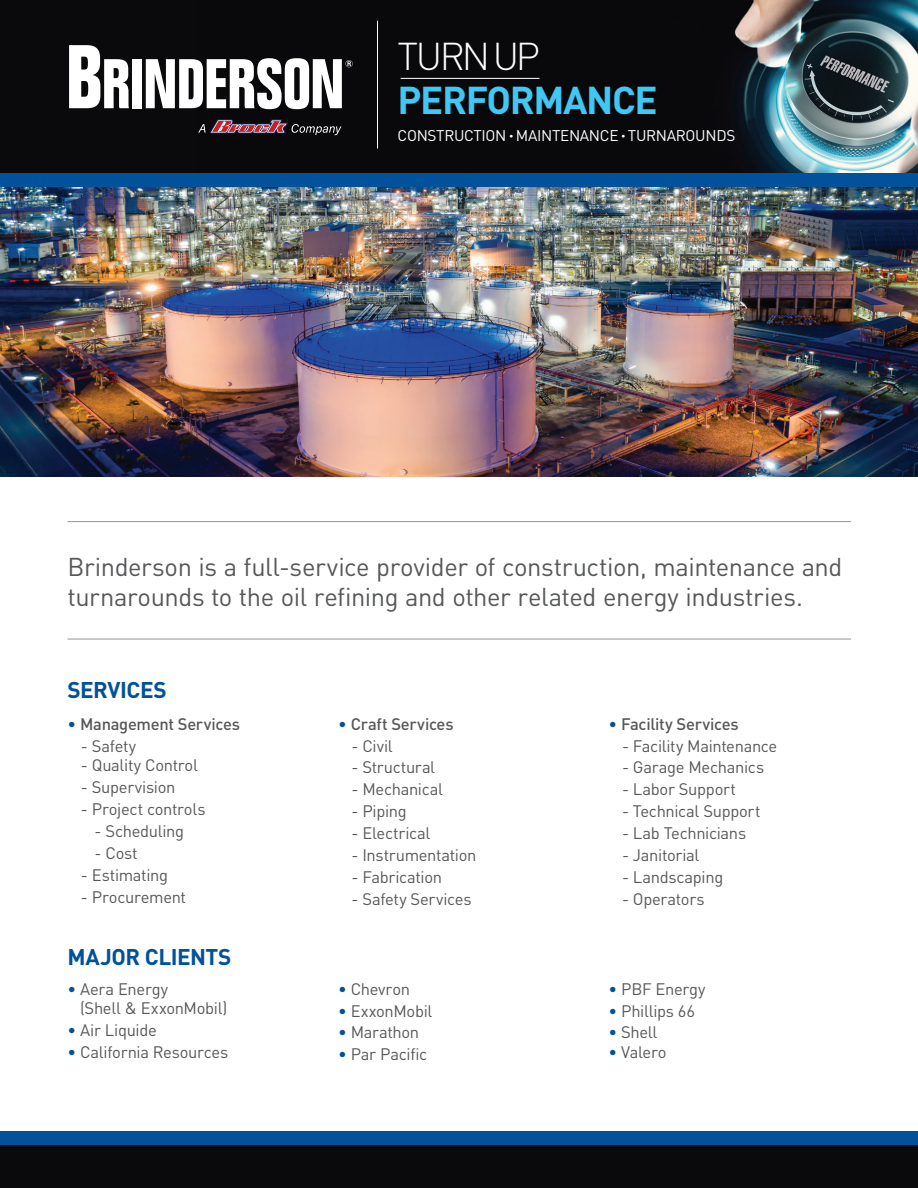
<style>
.page{position:relative;width:918px;height:1188px;background:#fff}
.page>*{position:absolute;margin:0;border:0;box-sizing:border-box;transform-origin:0 0}
.t1{font:700 38.4px "DIN";letter-spacing:-.035em;color:#40c7f4}
.t2{font:300 38.4px "DIN";letter-spacing:-.075em;color:#fff}
.t3{font:25.5px/30px "DIN";letter-spacing:-.015em;color:#57585a}
.t4{font:700 22.5px "DIN";letter-spacing:-.025em;color:#01529a}
.t5{font:16.5px/19.5px "DIN";letter-spacing:-.02em;color:#57585a}
.t6{font:500 16.5px "DIN";letter-spacing:-.015em;color:#57585a}
.t7{font:15.3px "DIN";letter-spacing:-.02em;color:#fff}
.s1{font-weight:400;color:#01529a}
.s2{color:#01529a}
</style>
<div class="page">
<img style="left:0;top:186px;width:918px;height:291px">
<div style="left:0;top:1146px;width:918px;height:42px;background:#0a090c"></div>
<div style="left:0;top:0;width:918px;height:174px;background:#0a090c"></div>
<img style="left:266px;top:0;width:652px;height:173px">
<hr style="left:401px;top:78px;width:139px;height:1px;background:#fff">
<hr style="left:377px;top:21px;width:1px;height:128px;background:#fff">
<svg style="left:198px;top:119px;width:143px;height:16px"></svg>
<svg style="left:69px;top:45px;width:60px;height:63px"></svg>
<div style="left:132px;top:59px;width:10px;height:49px;background:#fff"></div>
<svg style="left:146px;top:58px;width:207px;height:51px"></svg>
<div style="left:0;top:1132px;width:918px;height:13px;background:#01529a"></div>
<div style="left:0;top:173px;width:918px;height:13px;background:#01529a"></div>
<hr style="left:68px;top:639px;width:783px;height:1px;background:#939598">
<hr style="left:68px;top:521px;width:783px;height:1px;background:#939598">
<h1 class="t2" style="left:398px;top:33px;width:144px">TURN UP</h1>
<h1 class="t1" style="left:398px;top:75px;width:262px">PERFORMANCE</h1>
<p class="t7" style="left:398px;top:126px;width:339px">CONSTRUCTION <sup>•</sup> MAINTENANCE <sup>•</sup> TURNAROUNDS</p>
<h2 class="t3" style="left:68px;top:552px;width:776px">Brinderson is a full-service provider of construction, maintenance and turnarounds to the oil refining and other related energy industries.</h2>
<h3 class="t4" style="left:68px;top:676px;width:101px">SERVICES</h3>
<p class="t6" style="left:68px;top:713px;width:174px"><span class="s1">•</span> Management Services</p>
<p class="t5" style="left:81px;top:736px;width:57px">- Safety</p>
<p class="t5" style="left:81px;top:755px;width:118px">- Quality Control</p>
<p class="t5" style="left:81px;top:777px;width:96px">- Supervision</p>
<p class="t5" style="left:81px;top:799px;width:126px">- Project controls</p>
<p class="t5" style="left:94px;top:821px;width:91px">- Scheduling</p>
<p class="t5" style="left:94px;top:843px;width:45px">- Cost</p>
<p class="t5" style="left:81px;top:865px;width:89px">- Estimating</p>
<p class="t5" style="left:81px;top:887px;width:107px">- Procurement</p>
<h3 class="t4" style="left:68px;top:942px;width:166px">MAJOR CLIENTS</h3>
<p class="t5" style="left:80px;top:979px;width:149px;text-indent:-13px"><span class="s2">•</span> Aera Energy<br>(Shell &amp; ExxonMobil)</p>
<p class="t5" style="left:68px;top:1020px;width:91px"><span class="s2">•</span> Air Liquide</p>
<p class="t5" style="left:68px;top:1042px;width:162px"><span class="s2">•</span> California Resources</p>
<p class="t6" style="left:338px;top:713px;width:117px"><span class="s1">•</span> Craft Services</p>
<p class="t5" style="left:352px;top:736px;width:43px">- Civil</p>
<p class="t5" style="left:352px;top:757px;width:85px">- Structural</p>
<p class="t5" style="left:352px;top:779px;width:93px">- Mechanical</p>
<p class="t5" style="left:352px;top:801px;width:57px">- Piping</p>
<p class="t5" style="left:352px;top:823px;width:80px">- Electrical</p>
<p class="t5" style="left:352px;top:845px;width:126px">- Instrumentation</p>
<p class="t5" style="left:352px;top:867px;width:92px">- Fabrication</p>
<p class="t5" style="left:352px;top:889px;width:122px">- Safety Services</p>
<p class="t5" style="left:338px;top:979px;width:74px"><span class="s2">•</span> Chevron</p>
<p class="t5" style="left:338px;top:1001px;width:96px"><span class="s2">•</span> ExxonMobil</p>
<p class="t5" style="left:338px;top:1022px;width:83px"><span class="s2">•</span> Marathon</p>
<p class="t5" style="left:338px;top:1044px;width:91px"><span class="s2">•</span> Par Pacific</p>
<p class="t6" style="left:609px;top:713px;width:132px"><span class="s1">•</span> Facility Services</p>
<p class="t5" style="left:622px;top:735px;width:157px">- Facility Maintenance</p>
<p class="t5" style="left:622px;top:757px;width:144px">- Garage Mechanics</p>
<p class="t5" style="left:622px;top:779px;width:115px">- Labor Support</p>
<p class="t5" style="left:622px;top:801px;width:140px">- Technical Support</p>
<p class="t5" style="left:622px;top:823px;width:126px">- Lab Technicians</p>
<p class="t5" style="left:622px;top:845px;width:79px">- Janitorial</p>
<p class="t5" style="left:622px;top:867px;width:103px">- Landscaping</p>
<p class="t5" style="left:622px;top:889px;width:84px">- Operators</p>
<p class="t5" style="left:609px;top:979px;width:98px"><span class="s2">•</span> PBF Energy</p>
<p class="t5" style="left:609px;top:1001px;width:88px"><span class="s2">•</span> Phillips 66</p>
<p class="t5" style="left:609px;top:1022px;width:50px"><span class="s2">•</span> Shell</p>
<p class="t5" style="left:609px;top:1042px;width:59px"><span class="s2">•</span> Valero</p>
</div>
